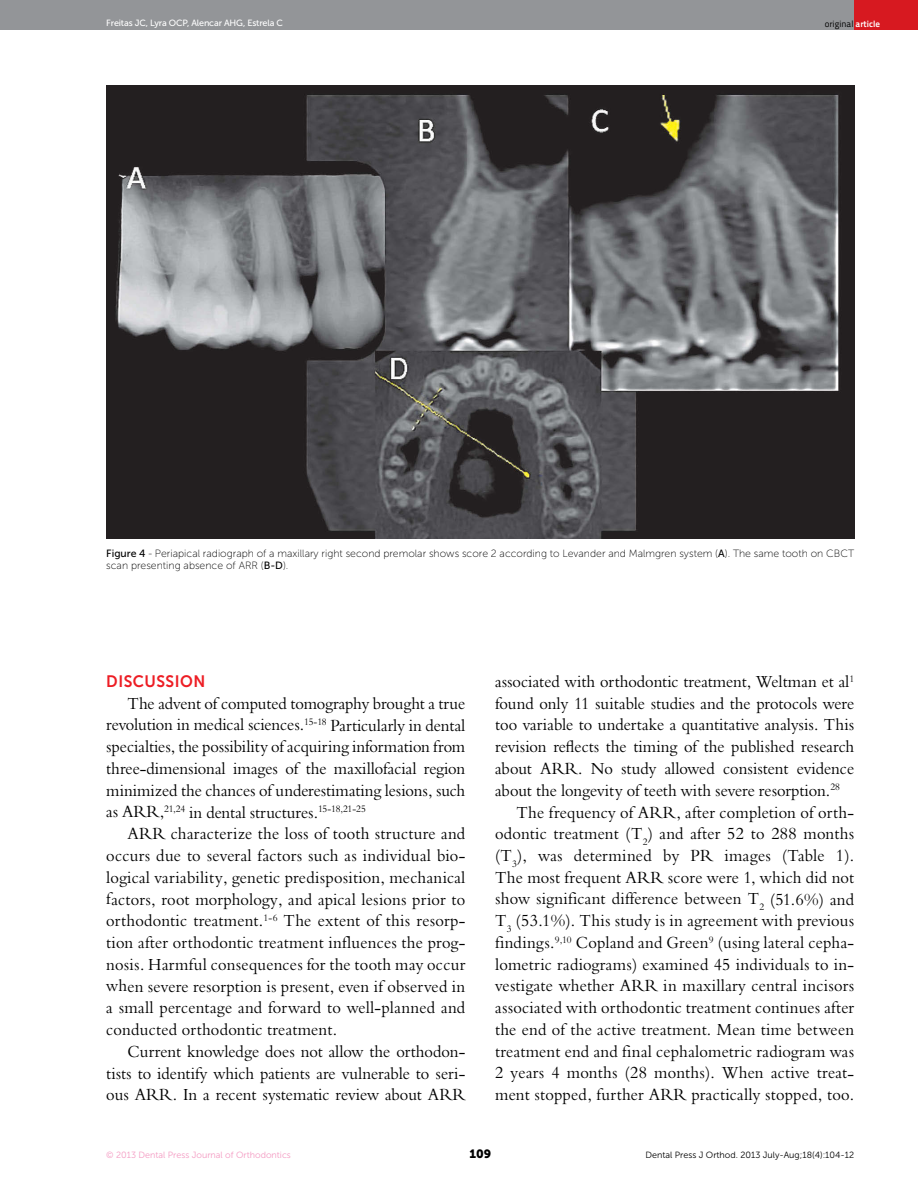
<style>
.page{position:relative;width:918px;height:1188px;background:#fff}
.page>*{position:absolute;margin:0;border:0;box-sizing:border-box;transform-origin:0 0}
.t1{font:16.5px/21.8px "Bergamo Std";letter-spacing:.01em;color:#000;text-align:justify;scale:.95 1}
.t2{font:16.5px "Museo Sans 700";letter-spacing:.03em;color:#ed1d24;scale:.95 1}
.t3{font:12px "Museo Sans 900";color:#000}
.t4{font:10.5px/12.6px "Museo Sans 100";color:#000}
.t5{font:9px "Museo Sans 300";color:#000}
.t6{font:9px "Museo Sans 300";color:#f49ac2}
.t7{font:9px "Museo Sans 500";letter-spacing:-.015em;color:#fff}
.t8{font:9px "Titillium Text 22 L";color:#000}
.s1{font-weight:700;color:#fff}
.s2{font-family:"Museo Sans 500"}
</style>
<div class="page">
<div style="left:0;top:0;width:918px;height:30px;background:#939598"></div>
<div style="left:854px;top:0;width:64px;height:30px;background:#d71920"></div>
<img style="left:106px;top:85px;width:748px;height:453px">
<p class="t7" style="left:106px;top:18px;width:178px">Freitas JC, Lyra OCP, Alencar AHG, Estrela C</p>
<p class="t8" style="left:825px;top:17px;width:57px">original <span class="s1">article</span></p>
<p class="t4" style="left:106px;top:547px;width:749px"><span class="s2">Figure 4</span> - Periapical radiograph of a maxillary right second premolar shows score 2 according to Levander and Malmgren system (<span class="s2">A</span>). The same tooth on CBCT scan presenting absence of ARR (<span class="s2">B-D</span>).</p>
<p class="t2" style="left:106px;top:672px;width:106px">DISCUSSION</p>
<p class="t1" style="left:106px;top:692px;width:379px;text-indent:21px">The advent of computed tomography brought a true revolution in medical sciences.<sup>15-18</sup> Particularly in dental specialties, the possibility of acquiring information from three-dimensional images of the maxillofacial region minimized the chances of underestimating lesions, such as ARR,<sup>21,24</sup> in dental structures.<sup>15-18,21-25</sup></p>
<p class="t1" style="left:106px;top:823px;width:380px;text-indent:21px">ARR characterize the loss of tooth structure and occurs due to several factors such as individual bio&shy;logical variability, genetic predisposition, mechanical factors, root morphology, and apical lesions prior to orthodontic treatment.<sup>1-6</sup> The extent of this resorp&shy;tion after orthodontic treatment influences the prog&shy;nosis. Harmful consequences for the tooth may occur when severe resorption is present, even if observed in a small percentage and forward to well-planned and conducted orthodontic treatment.</p>
<p class="t1" style="left:106px;top:1040px;width:379px;text-indent:21px">Current knowledge does not allow the orthodon&shy;tists to identify which patients are vulnerable to seri&shy;ous ARR. In a recent systematic review about ARR</p>
<p class="t1" style="left:495px;top:671px;width:379px">associated with orthodontic treatment, Weltman et al<sup>1</sup></p>
<p class="t1" style="left:495px;top:692px;width:379px">found only 11 suitable studies and the protocols were</p>
<p class="t1" style="left:495px;top:714px;width:379px">too variable to undertake a quantitative analysis. This</p>
<p class="t1" style="left:495px;top:736px;width:379px">revision reflects the timing of the published research</p>
<p class="t1" style="left:495px;top:758px;width:380px">about ARR. No study allowed consistent evidence</p>
<p class="t1" style="left:495px;top:779px;width:365px">about the longevity of teeth with severe resorption.<sup>28</sup></p>
<p class="t1" style="left:516px;top:801px;width:357px">The frequency of ARR, after completion of orth-</p>
<p class="t1" style="left:495px;top:823px;width:380px">odontic treatment (T<sub>2</sub>) and after 52 to 288 months</p>
<p class="t1" style="left:495px;top:845px;width:379px">(T<sub>3</sub>), was determined by PR images (Table 1).</p>
<p class="t1" style="left:495px;top:866px;width:379px">The most frequent ARR score were 1, which did not</p>
<p class="t1" style="left:495px;top:888px;width:379px">show significant difference between T<sub>2</sub> (51.6%) and</p>
<p class="t1" style="left:495px;top:910px;width:379px">T<sub>3</sub> (53.1%). This study is in agreement with previous</p>
<p class="t1" style="left:495px;top:932px;width:379px">findings.<sup>9,10</sup> Copland and Green<sup>9</sup> (using lateral cepha-</p>
<p class="t1" style="left:495px;top:953px;width:379px">lometric radiograms) examined 45 individuals to in-</p>
<p class="t1" style="left:495px;top:975px;width:379px">vestigate whether ARR in maxillary central incisors</p>
<p class="t1" style="left:495px;top:997px;width:379px">associated with orthodontic treatment continues after</p>
<p class="t1" style="left:495px;top:1019px;width:379px">the end of the active treatment. Mean time between</p>
<p class="t1" style="left:495px;top:1040px;width:379px">treatment end and final cephalometric radiogram was</p>
<p class="t1" style="left:495px;top:1062px;width:379px">2 years 4 months (28 months). When active treat-</p>
<p class="t1" style="left:495px;top:1084px;width:379px">ment stopped, further ARR practically stopped, too.</p>
<p class="t6" style="left:106px;top:1150px;width:186px">© 2013 Dental Press Journal of Orthodontics</p>
<p class="t3" style="left:469px;top:1147px;width:23px">109</p>
<p class="t5" style="left:646px;top:1150px;width:210px">Dental Press J Orthod. 2013 July-Aug;18(4):104-12</p>
</div>
